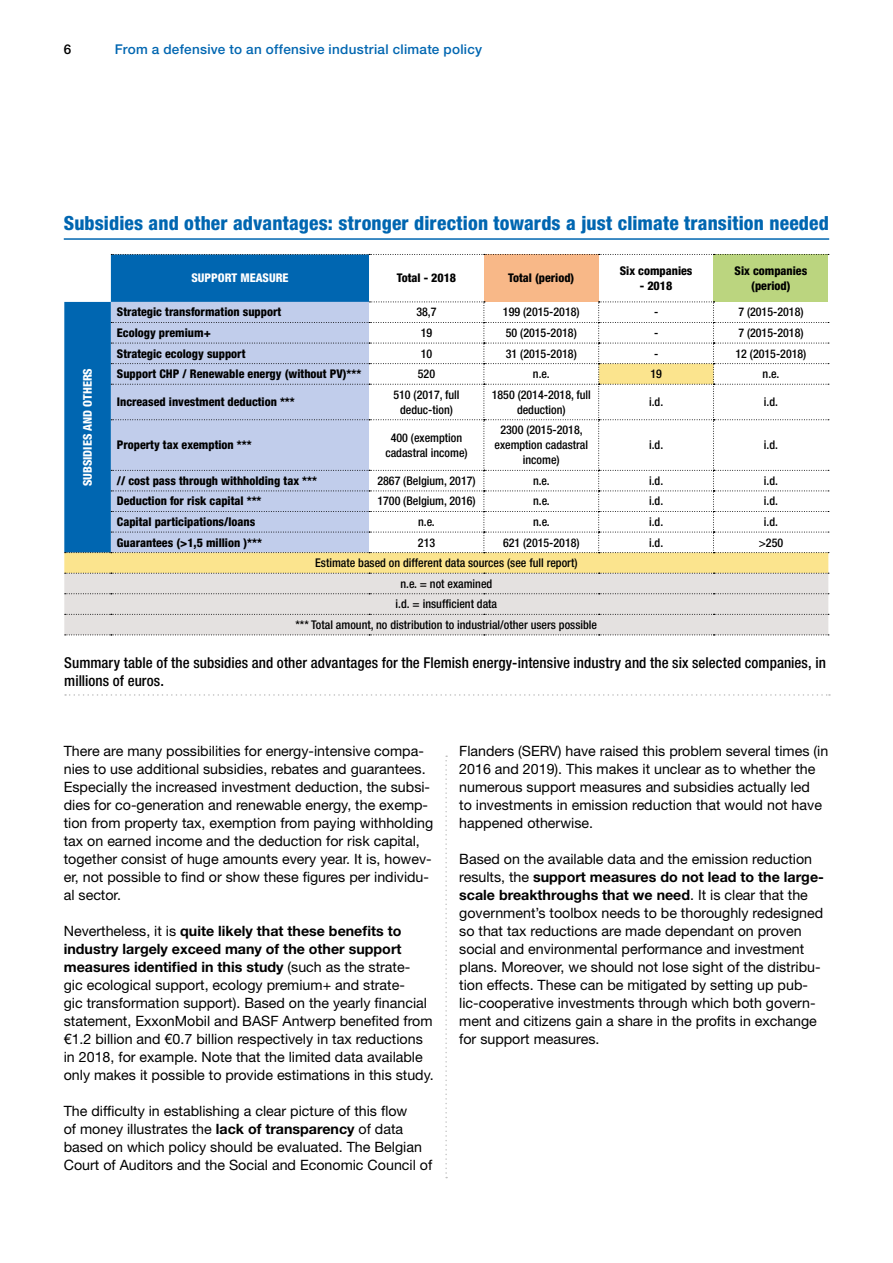
<style>
.page{position:relative;width:893px;height:1263px;background:#fff}
.page>*{position:absolute;margin:0;border:0;box-sizing:border-box;transform-origin:0 0}
.t1{font:800 condensed 19.5px "Helvetica Neue LT Std";letter-spacing:.01em;color:#0066b1}
.t2{font:500 condensed 15px/18px "Helvetica Neue LT Std";letter-spacing:.005em;color:#000}
.t3{font:14.25px/18px "Helvetica Neue LT Std";color:#000}
.t4{font:500 13.5px "Helvetica Neue LT Std";letter-spacing:.02em;color:#0066b1}
.t5{font:500 13.5px "Helvetica Neue LT Std";color:#000}
.t6{font:500 condensed 12px/15px "Helvetica Neue LT Std";color:#000;text-align:center}
.t7{font:800 condensed 12px/15px "Helvetica Neue LT Std";color:#000;text-align:center}
.t8{font:800 condensed 12px "Helvetica Neue LT Std";color:#fff}
.s1{font-weight:700}
</style>
<div class="page">
<svg style="left:445px;top:755px;width:2px;height:423px"></svg>
<hr style="left:64px;top:238px;width:765px;height:2px;background:#0066b1">
<svg style="left:64px;top:254px;width:305px;height:110px;background:#287ebd"></svg>
<div style="left:484px;top:254px;width:115px;height:48px;background:#f8b888"></div>
<div style="left:713px;top:254px;width:115px;height:48px;background:#bbd57f"></div>
<div style="left:64px;top:364px;width:764px;height:209px;background:#fbe48e"></div>
<div style="left:64px;top:573px;width:764px;height:62px;background:#e4e1e0"></div>
<svg style="left:111px;top:254px;width:718px;height:1px"></svg>
<svg style="left:65px;top:302px;width:764px;height:251px"></svg>
<svg style="left:65px;top:573px;width:764px;height:1px"></svg>
<svg style="left:65px;top:593px;width:764px;height:1px"></svg>
<svg style="left:65px;top:614px;width:764px;height:1px"></svg>
<svg style="left:65px;top:634px;width:764px;height:1px"></svg>
<svg style="left:65px;top:694px;width:765px;height:2px"></svg>
<p class="t5" style="left:64px;top:41px;width:9px">6</p>
<p class="t4" style="left:115px;top:41px;width:369px">From a defensive to an offensive industrial climate policy</p>
<h1 class="t1" style="left:64px;top:210px;width:767px">Subsidies and other advantages: stronger direction towards a just climate transition needed</h1>
<p class="t8" style="left:191px;top:271px;width:99px">SUPPORT MEASURE</p>
<p class="t7" style="left:397px;top:270px;width:61px">Total - 2018</p>
<p class="t7" style="left:508px;top:270px;width:68px">Total (period)</p>
<p class="t7" style="left:620px;top:263px;width:74px">Six companies</p>
<p class="t7" style="left:640px;top:278px;width:34px">- 2018</p>
<p class="t7" style="left:735px;top:263px;width:74px">Six companies (period)</p>
<p class="t7" style="left:117px;top:304px;width:166px">Strategic transformation support</p>
<p class="t6" style="left:416px;top:305px;width:22px">38,7</p>
<p class="t6" style="left:503px;top:305px;width:78px">199 (2015-2018)</p>
<p class="t6" style="left:654px;top:305px;width:6px">-</p>
<p class="t6" style="left:738px;top:305px;width:67px">7 (2015-2018)</p>
<p class="t7" style="left:117px;top:325px;width:95px">Ecology premium+</p>
<p class="t6" style="left:421px;top:325px;width:13px">19</p>
<p class="t6" style="left:506px;top:325px;width:72px">50 (2015-2018)</p>
<p class="t6" style="left:654px;top:325px;width:6px">-</p>
<p class="t6" style="left:738px;top:325px;width:67px">7 (2015-2018)</p>
<p class="t7" style="left:117px;top:346px;width:130px">Strategic ecology support</p>
<p class="t6" style="left:421px;top:346px;width:13px">10</p>
<p class="t6" style="left:506px;top:346px;width:72px">31 (2015-2018)</p>
<p class="t6" style="left:654px;top:346px;width:6px">-</p>
<p class="t6" style="left:735px;top:346px;width:72px">12 (2015-2018)</p>
<p class="t7" style="left:117px;top:366px;width:246px">Support CHP / Renewable energy (without PV)***</p>
<p class="t6" style="left:418px;top:366px;width:19px">520</p>
<p class="t6" style="left:533px;top:366px;width:18px">n.e.</p>
<p class="t6" style="left:650px;top:366px;width:13px">19</p>
<p class="t6" style="left:763px;top:366px;width:18px">n.e.</p>
<p class="t7" style="left:117px;top:394px;width:179px">Increased investment deduction ***</p>
<p class="t6" style="left:393px;top:387px;width:68px">510 (2017, full deduc-tion)</p>
<p class="t6" style="left:492px;top:387px;width:101px">1850 (2014-2018, full deduction)</p>
<p class="t6" style="left:649px;top:394px;width:16px">i.d.</p>
<p class="t6" style="left:764px;top:394px;width:16px">i.d.</p>
<p class="t7" style="left:117px;top:437px;width:136px">Property tax exemption ***</p>
<p class="t6" style="left:385px;top:430px;width:84px">400 (exemption cadastral income)</p>
<p class="t6" style="left:494px;top:422px;width:95px">2300 (2015-2018, exemption cadastral income)</p>
<p class="t8" style="left:80px;top:486px;width:120px;rotate:-90deg">SUBSIDIES AND OTHERS</p>
<p class="t6" style="left:649px;top:437px;width:16px">i.d.</p>
<p class="t6" style="left:764px;top:437px;width:16px">i.d.</p>
<p class="t7" style="left:117px;top:473px;width:202px">// cost pass through withholding tax ***</p>
<p class="t6" style="left:377px;top:473px;width:100px">2867 (Belgium, 2017)</p>
<p class="t6" style="left:533px;top:473px;width:18px">n.e.</p>
<p class="t6" style="left:649px;top:473px;width:16px">i.d.</p>
<p class="t6" style="left:764px;top:473px;width:16px">i.d.</p>
<p class="t7" style="left:117px;top:493px;width:146px">Deduction for risk capital ***</p>
<p class="t6" style="left:377px;top:494px;width:100px">1700 (Belgium, 2016)</p>
<p class="t6" style="left:533px;top:494px;width:18px">n.e.</p>
<p class="t6" style="left:649px;top:494px;width:16px">i.d.</p>
<p class="t6" style="left:764px;top:494px;width:16px">i.d.</p>
<p class="t7" style="left:117px;top:514px;width:140px">Capital participations/loans</p>
<p class="t6" style="left:418px;top:514px;width:18px">n.e.</p>
<p class="t6" style="left:533px;top:514px;width:18px">n.e.</p>
<p class="t6" style="left:649px;top:514px;width:16px">i.d.</p>
<p class="t6" style="left:764px;top:514px;width:16px">i.d.</p>
<p class="t7" style="left:117px;top:535px;width:146px">Guarantees (&gt;1,5 million )***</p>
<p class="t6" style="left:418px;top:535px;width:19px">213</p>
<p class="t6" style="left:503px;top:535px;width:78px">621 (2015-2018)</p>
<p class="t6" style="left:649px;top:535px;width:16px">i.d.</p>
<p class="t6" style="left:759px;top:535px;width:26px">&gt;250</p>
<p class="t6" style="left:296px;top:552px;width:303px;line-height:20.5px">Estimate based on different data sources (see full report)<br>n.e. = not examined<br>i.d. = insufficient data<br>*** Total amount, no distribution to industrial/other users possible</p>
<p class="t2" style="left:64px;top:653px;width:763px">Summary table of the subsidies and other advantages for the Flemish energy-intensive industry and the six selected companies, in millions of euros.</p>
<p class="t3" style="left:64px;top:742px;width:371px">There are many possibilities for energy-intensive compa&shy;nies to use additional subsidies, rebates and guarantees.<br>Especially the increased investment deduction, the subsi&shy;dies for co-generation and renewable energy, the exemp&shy;tion from property tax, exemption from paying withholding tax on earned income and the deduction for risk capital, together consist of huge amounts every year. It is, howev&shy;er, not possible to find or show these figures per individu&shy;al sector.</p>
<p class="t3" style="left:64px;top:922px;width:371px">Nevertheless, it is <span class="s1">quite likely that these benefits to industry largely exceed many of the other support measures identified in this study</span> (such as the strate-<br>gic ecological support, ecology premium+ and strate-<br>gic transformation support). Based on the yearly financial statement, ExxonMobil and BASF Antwerp benefited from €1.2 billion and €0.7 billion respectively in tax reductions in 2018, for example. Note that the limited data available only makes it possible to provide estimations in this study.</p>
<p class="t3" style="left:64px;top:1102px;width:370px">The difficulty in establishing a clear picture of this flow<br>of money illustrates the <span class="s1">lack of transparency</span> of data based on which policy should be evaluated. The Belgian Court of Auditors and the Social and Economic Council of</p>
<p class="t3" style="left:459px;top:742px;width:370px">Flanders (SERV) have raised this problem several times (in 2016 and 2019). This makes it unclear as to whether the numerous support measures and subsidies actually led<br>to investments in emission reduction that would not have happened otherwise.</p>
<p class="t3" style="left:459px;top:850px;width:366px">Based on the available data and the emission reduction results, the <span class="s1">support measures do not lead to the large&shy;scale breakthroughs that we need</span>. It is clear that the government’s toolbox needs to be thoroughly redesigned so that tax reductions are made dependant on proven social and environmental performance and investment plans. Moreover, we should not lose sight of the distribu&shy;tion effects. These can be mitigated by setting up pub&shy;lic-cooperative investments through which both govern&shy;ment and citizens gain a share in the profits in exchange for support measures.</p>
</div>
